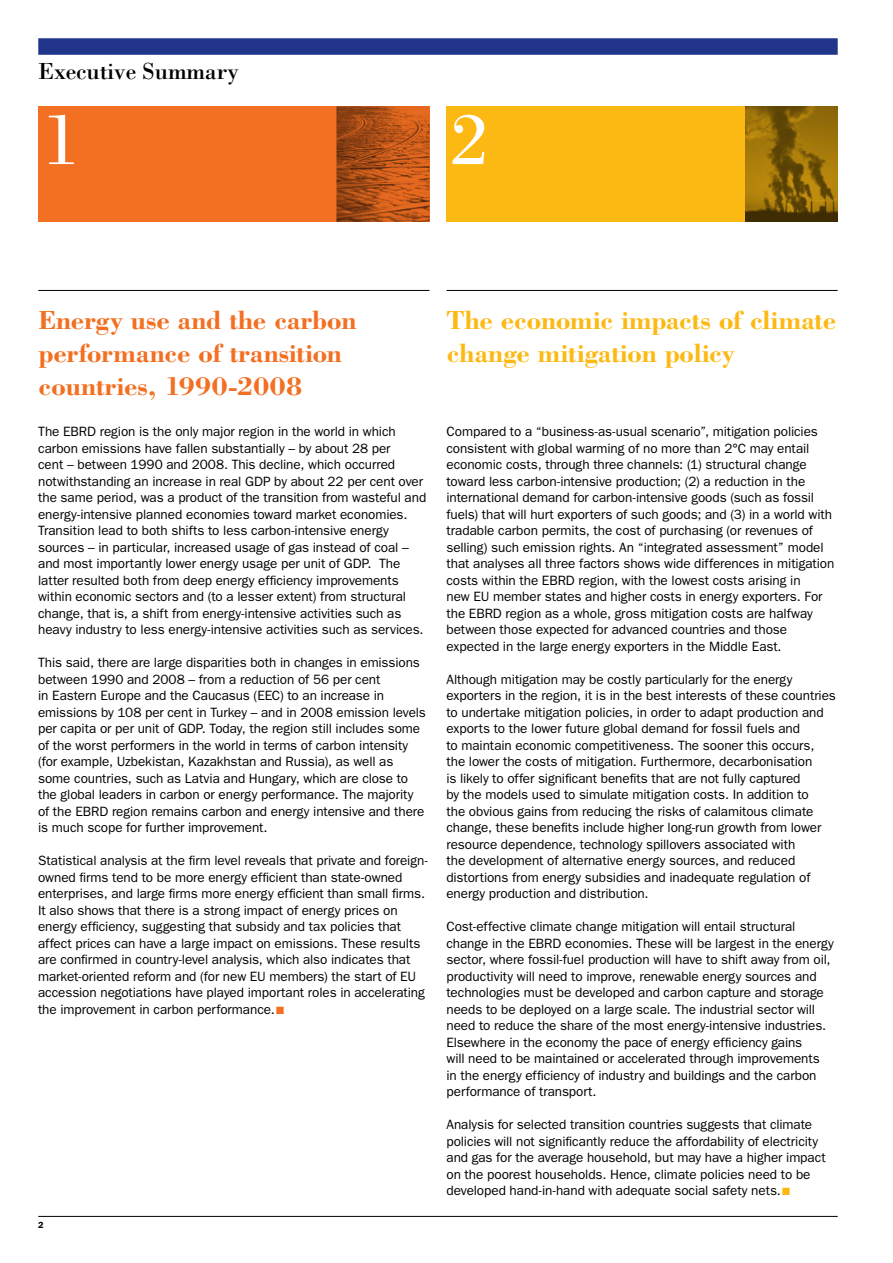
<style>
.page{position:relative;width:893px;height:1263px;background:#fff}
.page>*{position:absolute;margin:0;border:0;box-sizing:border-box;transform-origin:0 0}
.t1{font:75px "Bodoni Std";color:#fff}
.t2{font:700 27px/33px "Bodoni Std";letter-spacing:-.01em;color:#f36f21}
.t3{font:700 27px/33px "Bodoni Std";letter-spacing:-.015em;color:#fdb913}
.t4{font:24px "Bodoni Std";letter-spacing:-.01em;color:#000}
.t5{font:13.5px/16.5px "ITC Franklin Gothic Std";letter-spacing:-.005em;color:#000}
.t6{font:600 9px "ITC Franklin Gothic Std";color:#000}
.s1{color:#f36f21}
.s2{color:#fdb913}
</style>
<div class="page">
<div style="left:38px;top:106px;width:391px;height:116px;background:#f36f21"></div>
<img style="left:336px;top:106px;width:93px;height:116px">
<div style="left:446px;top:106px;width:392px;height:116px;background:#fdb913"></div>
<img style="left:745px;top:106px;width:93px;height:116px">
<hr style="left:38px;top:290px;width:391px;height:1px;background:#000">
<hr style="left:446px;top:290px;width:392px;height:1px;background:#000">
<hr style="left:38px;top:1216px;width:800px;height:1px;background:#000">
<div style="left:38px;top:38px;width:800px;height:17px;background:#21368b"></div>
<h3 class="t4" style="left:38px;top:57px;width:202px">Executive Summary</h3>
<h1 class="t1" style="left:43px;top:98px;width:39px">1</h1>
<h1 class="t1" style="left:451px;top:98px;width:39px">2</h1>
<h2 class="t2" style="left:38px;top:303px;width:320px">Energy use and the carbon performance of transition countries, 1990-2008</h2>
<p class="t5" style="left:38px;top:424px;width:390px">The EBRD region is the only major region in the world in which carbon emissions have fallen substantially – by about 28 per<br>cent – between 1990 and 2008. This decline, which occurred notwithstanding an increase in real GDP by about 22 per cent over the same period, was a product of the transition from wasteful and energy-intensive planned economies toward market economies.<br>Transition lead to both shifts to less carbon-intensive energy sources – in particular, increased usage of gas instead of coal – and most importantly lower energy usage per unit of GDP. The latter resulted both from deep energy efficiency improvements within economic sectors and (to a lesser extent) from structural change, that is, a shift from energy-intensive activities such as heavy industry to less energy-intensive activities such as services.</p>
<p class="t5" style="left:38px;top:655px;width:389px">This said, there are large disparities both in changes in emissions between 1990 and 2008 – from a reduction of 56 per cent<br>in Eastern Europe and the Caucasus (EEC) to an increase in emissions by 108 per cent in Turkey – and in 2008 emission levels per capita or per unit of GDP. Today, the region still includes some of the worst performers in the world in terms of carbon intensity (for example, Uzbekistan, Kazakhstan and Russia), as well as some countries, such as Latvia and Hungary, which are close to the global leaders in carbon or energy performance. The majority of the EBRD region remains carbon and energy intensive and there is much scope for further improvement.</p>
<p class="t5" style="left:38px;top:852px;width:391px">Statistical analysis at the firm level reveals that private and foreign&shy;owned firms tend to be more energy efficient than state-owned enterprises, and large firms more energy efficient than small firms.<br>It also shows that there is a strong impact of energy prices on energy efficiency, suggesting that subsidy and tax policies that affect prices can have a large impact on emissions. These results are confirmed in country-level analysis, which also indicates that market-oriented reform and (for new EU members) the start of EU accession negotiations have played important roles in accelerating the improvement in carbon performance.<span class="s1">■</span></p>
<p class="t6" style="left:38px;top:1220px;width:7px">2</p>
<h2 class="t3" style="left:446px;top:303px;width:391px">The economic impacts of climate change mitigation policy</h2>
<p class="t5" style="left:446px;top:424px;width:389px">Compared to a “business-as-usual scenario”, mitigation policies consistent with global warming of no more than 2°C may entail economic costs, through three channels: (1) structural change toward less carbon-intensive production; (2) a reduction in the international demand for carbon-intensive goods (such as fossil fuels) that will hurt exporters of such goods; and (3) in a world with tradable carbon permits, the cost of purchasing (or revenues of selling) such emission rights. An “integrated assessment” model that analyses all three factors shows wide differences in mitigation costs within the EBRD region, with the lowest costs arising in<br>new EU member states and higher costs in energy exporters. For the EBRD region as a whole, gross mitigation costs are halfway between those expected for advanced countries and those expected in the large energy exporters in the Middle East.</p>
<p class="t5" style="left:446px;top:671px;width:391px">Although mitigation may be costly particularly for the energy exporters in the region, it is in the best interests of these countries to undertake mitigation policies, in order to adapt production and exports to the lower future global demand for fossil fuels and<br>to maintain economic competitiveness. The sooner this occurs, the lower the costs of mitigation. Furthermore, decarbonisation<br>is likely to offer significant benefits that are not fully captured<br>by the models used to simulate mitigation costs. In addition to<br>the obvious gains from reducing the risks of calamitous climate change, these benefits include higher long-run growth from lower resource dependence, technology spillovers associated with<br>the development of alternative energy sources, and reduced distortions from energy subsidies and inadequate regulation of energy production and distribution.</p>
<p class="t5" style="left:446px;top:918px;width:389px">Cost-effective climate change mitigation will entail structural change in the EBRD economies. These will be largest in the energy sector, where fossil-fuel production will have to shift away from oil, productivity will need to improve, renewable energy sources and technologies must be developed and carbon capture and storage needs to be deployed on a large scale. The industrial sector will need to reduce the share of the most energy-intensive industries.<br>Elsewhere in the economy the pace of energy efficiency gains<br>will need to be maintained or accelerated through improvements<br>in the energy efficiency of industry and buildings and the carbon performance of transport.</p>
<p class="t5" style="left:446px;top:1116px;width:381px">Analysis for selected transition countries suggests that climate policies will not significantly reduce the affordability of electricity and gas for the average household, but may have a higher impact on the poorest households. Hence, climate policies need to be developed hand-in-hand with adequate social safety nets.<span class="s2">■</span></p>
</div>
